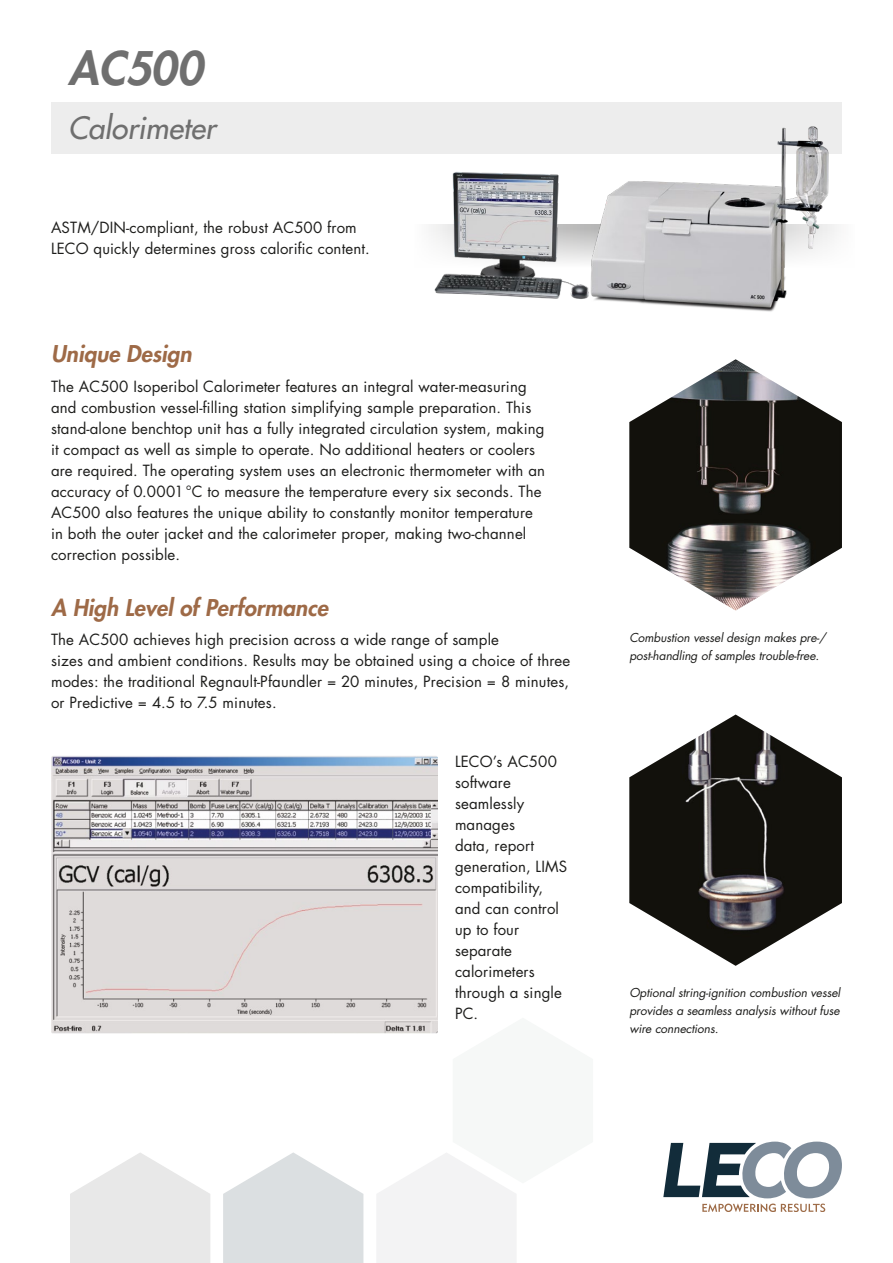
<style>
.page{position:relative;width:893px;height:1263px;background:#fff}
.page>*{position:absolute;margin:0;border:0;box-sizing:border-box;transform-origin:0 0}
.t1{font:italic 800 45px "Futura Std";color:#6f6f6f}
.t2{font:italic 500 30px "Futura Std";color:#6f6f6f}
.t3{font:italic 800 22.5px "Futura Std";color:#9e6a47}
.t4{font:15px/21px "Futura Std";letter-spacing:.01em;color:#1d1d1b}
.t5{font:italic 12px/18px "Futura Std";letter-spacing:-.01em;color:#1d1d1b}
</style>
<div class="page">
<div style="left:51px;top:102px;width:791px;height:51px;background:#ededed"></div>
<svg style="left:70px;top:1153px;width:140px;height:110px"></svg>
<svg style="left:223px;top:1152px;width:140px;height:111px"></svg>
<img style="left:417px;top:126px;width:421px;height:186px">
<img style="left:51px;top:756px;width:387px;height:277px">
<img style="left:629px;top:359px;width:213px;height:251px">
<img style="left:629px;top:714px;width:213px;height:252px">
<svg style="left:376px;top:1017px;width:140px;height:246px"></svg>
<svg style="left:663px;top:1142px;width:179px;height:70px"></svg>
<h1 class="t1" style="left:68px;top:40px;width:136px">AC500</h1>
<h2 class="t2" style="left:68px;top:109px;width:149px">Calorimeter</h2>
<p class="t4" style="left:51px;top:217px;width:320px">ASTM/DIN-compliant, the robust AC500 from<br>LECO quickly determines gross calorific content.</p>
<h3 class="t3" style="left:51px;top:340px;width:142px">Unique Design</h3>
<p class="t4" style="left:51px;top:376px;width:496px">The AC500 Isoperibol Calorimeter features an integral water-measuring and combustion vessel-filling station simplifying sample preparation. This stand-alone benchtop unit has a fully integrated circulation system, making it compact as well as simple to operate. No additional heaters or coolers are required. The operating system uses an electronic thermometer with an accuracy of 0.0001°C to measure the temperature every six seconds. The AC500 also features the unique ability to constantly monitor temperature in both the outer jacket and the calorimeter proper, making two-channel correction possible.</p>
<h3 class="t3" style="left:51px;top:593px;width:279px">A High Level of Performance</h3>
<p class="t4" style="left:51px;top:629px;width:521px">The AC500 achieves high precision across a wide range of sample<br>sizes and ambient conditions. Results may be obtained using a choice of three modes: the traditional Regnault-Pfaundler = 20 minutes, Precision = 8 minutes, or Predictive = 4.5 to 7.5 minutes.</p>
<p class="t4" style="left:455px;top:751px;width:114px">LECO’s AC500 software seamlessly manages<br>data, report generation, LIMS compatibility, and can control up to four separate calorimeters through a single<br>PC.</p>
<p class="t5" style="left:629px;top:628px;width:198px">Combustion vessel design makes pre-/ post-handling of samples trouble-free.</p>
<p class="t5" style="left:629px;top:984px;width:212px;text-align:justify">Optional string-ignition combustion vessel provides a seamless analysis without fuse wire connections.</p>
</div>
